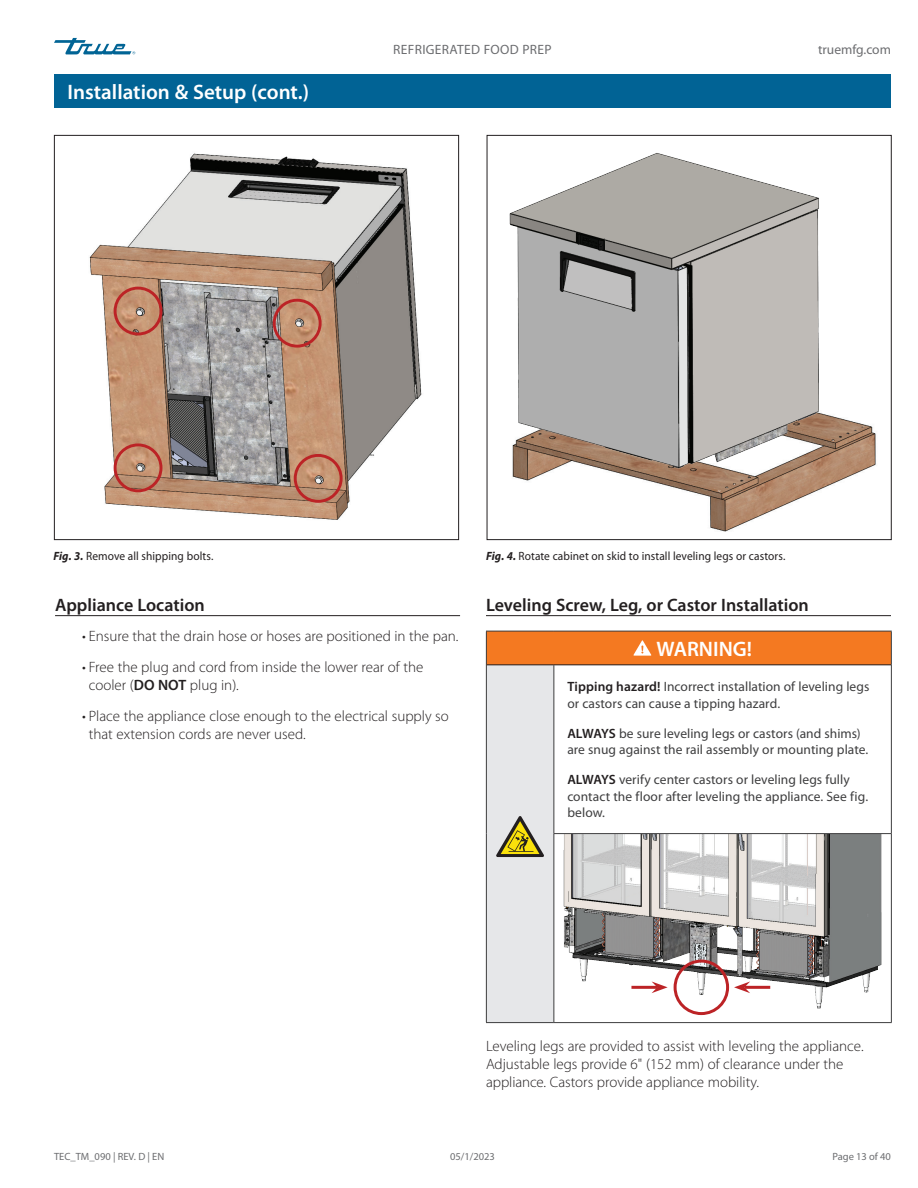
<style>
.page{position:relative;width:918px;height:1188px;background:#fff}
.page>*{position:absolute;margin:0;border:0;box-sizing:border-box;transform-origin:0 0}
.t1{font:600 21px "Myriad Pro";color:#fff}
.t2{font:600 18px "Myriad Pro";color:#231f20}
.t3{font:300 15px/18px "Myriad Pro";color:#231f20}
.t4{font:13.5px/16.5px "Myriad Pro";letter-spacing:.005em;color:#3e3e3f}
.t5{font:13.5px "Myriad Pro";letter-spacing:.025em;color:#6c6d70}
.t6{font:13.5px "Myriad Pro";color:#6c6d70}
.t7{font:12px "Myriad Pro";letter-spacing:.01em;color:#231f20;scale:.95 1}
.t8{font:10.5px "Myriad Pro";color:#6c6d70}
.s1{font-weight:700;font-style:italic}
.s2{font-weight:600}
.s3{font-weight:600;color:#231f20}
</style>
<div class="page">
<svg style="left:54px;top:38px;width:81px;height:16px"></svg>
<div style="left:54px;top:74px;width:837px;height:34px;background:#016395"></div>
<img style="left:89px;top:153px;width:333px;height:367px">
<img style="left:509px;top:153px;width:369px;height:379px">
<hr style="left:55px;top:615px;width:405px;height:1px;background:#231f20">
<hr style="left:486px;top:615px;width:405px;height:1px;background:#231f20">
<img style="left:557px;top:834px;width:326px;height:177px">
<div style="left:486px;top:631px;width:405px;height:34px;background:#f47921"></div>
<div style="left:486px;top:665px;width:68px;height:358px;background:#e6e7e9"></div>
<hr style="left:486px;top:631px;width:68px;height:1px;background:#3e3e3f">
<hr style="left:486px;top:631px;width:1px;height:34px;background:#3e3e3f">
<hr style="left:554px;top:631px;width:338px;height:1px;background:#3e3e3f">
<hr style="left:891px;top:631px;width:1px;height:34px;background:#3e3e3f">
<hr style="left:486px;top:665px;width:1px;height:169px;background:#3e3e3f">
<hr style="left:554px;top:665px;width:1px;height:168px;background:#3e3e3f">
<hr style="left:891px;top:665px;width:1px;height:168px;background:#3e3e3f">
<hr style="left:486px;top:834px;width:1px;height:188px;background:#3e3e3f">
<hr style="left:554px;top:833px;width:338px;height:1px;background:#3e3e3f">
<hr style="left:554px;top:834px;width:1px;height:188px;background:#3e3e3f">
<hr style="left:891px;top:834px;width:1px;height:188px;background:#3e3e3f">
<hr style="left:486px;top:1022px;width:68px;height:1px;background:#3e3e3f">
<hr style="left:554px;top:1022px;width:338px;height:1px;background:#3e3e3f">
<hr style="left:487px;top:664px;width:67px;height:1px;background:#231f20">
<hr style="left:554px;top:664px;width:337px;height:1px;background:#231f20">
<svg style="left:634px;top:640px;width:17px;height:16px"></svg>
<svg style="left:496px;top:816px;width:48px;height:41px"></svg>
<div style="left:674px;top:960px;width:55px;height:55px;border:3px solid #bc2326;border-radius:50%"></div>
<hr style="left:631px;top:986px;width:26px;height:3px;background:#bc2326">
<svg style="left:652px;top:981px;width:16px;height:12px"></svg>
<hr style="left:744px;top:986px;width:26px;height:3px;background:#bc2326">
<svg style="left:734px;top:981px;width:16px;height:12px"></svg>
<div style="left:114px;top:287px;width:48px;height:48px;border:3px solid #bc2326;border-radius:50%"></div>
<div style="left:114px;top:443px;width:48px;height:49px;border:3px solid #bc2326;border-radius:50%"></div>
<div style="left:294px;top:454px;width:49px;height:49px;border:3px solid #bc2326;border-radius:50%"></div>
<div style="left:273px;top:299px;width:49px;height:49px;border:3px solid #bc2326;border-radius:50%"></div>
<h1 class="t1" style="left:68px;top:80px;width:243px">Installation &amp; Setup (cont.)</h1>
<p class="t5" style="left:393px;top:42px;width:160px">REFRIGERATED FOOD PREP</p>
<p class="t6" style="left:818px;top:42px;width:74px">truemfg.com</p>
<p class="t7" style="left:53px;top:549px;width:170px"><span class="s1">Fig. 3.</span> Remove all shipping bolts.</p>
<p class="t7" style="left:486px;top:549px;width:317px"><span class="s1">Fig. 4.</span> Rotate cabinet on skid to install leveling legs or castors.</p>
<p class="t2" style="left:55px;top:595px;width:151px">Appliance Location</p>
<p class="t3" style="left:82px;top:627px;width:378px">• Ensure that the drain hose or hoses are positioned in the pan.</p>
<p class="t3" style="left:89px;top:658px;width:336px;text-indent:-7px">• Free the plug and cord from inside the lower rear of the cooler (<span class="s2">DO NOT</span> plug in).</p>
<p class="t3" style="left:89px;top:708px;width:362px;text-indent:-7px">• Place the appliance close enough to the electrical supply so that extension cords are never used.</p>
<p class="t2" style="left:486px;top:595px;width:324px">Leveling Screw, Leg, or Castor Installation</p>
<h1 class="t1" style="left:657px;top:637px;width:97px">WARNING!</h1>
<p class="t4" style="left:567px;top:678px;width:304px"><span class="s3">Tipping hazard!</span> Incorrect installation of leveling legs or castors can cause a tipping hazard.</p>
<p class="t4" style="left:567px;top:725px;width:303px"><span class="s3">ALWAYS</span> be sure leveling legs or castors (and shims) are snug against the rail assembly or mounting plate.</p>
<p class="t4" style="left:567px;top:771px;width:302px"><span class="s3">ALWAYS</span> verify center castors or leveling legs fully contact the floor after leveling the appliance. See fig. below.</p>
<p class="t3" style="left:486px;top:1038px;width:379px">Leveling legs are provided to assist with leveling the appliance.<br>Adjustable legs provide 6" (152 mm) of clearance under the appliance. Castors provide appliance mobility.</p>
<p class="t8" style="left:54px;top:1150px;width:112px">TEC_TM_090 | REV. D | EN</p>
<p class="t8" style="left:450px;top:1150px;width:46px">05/1/2023</p>
<p class="t8" style="left:832px;top:1150px;width:60px">Page 13 of 40</p>
</div>
